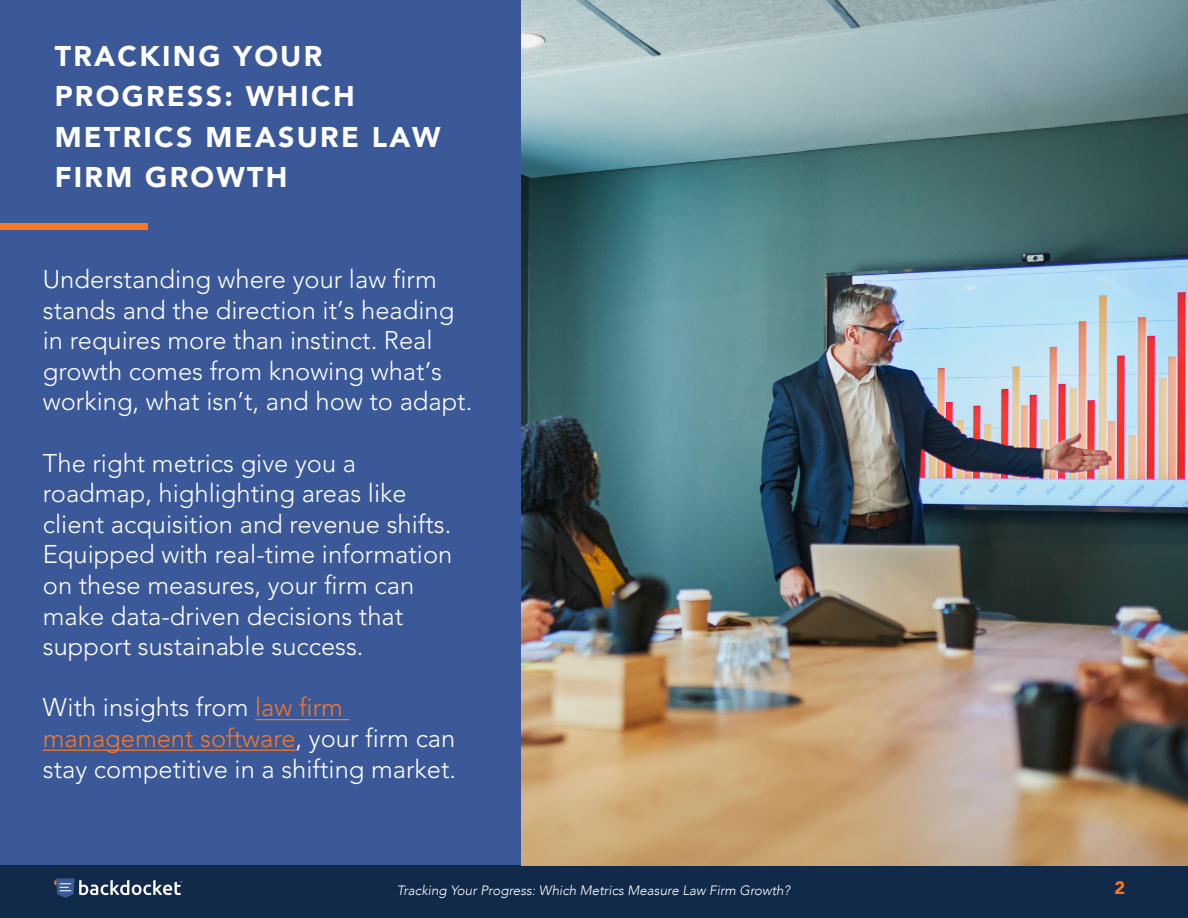
<style>
.page{position:relative;width:1188px;height:918px;background:#fff}
.page>*{position:absolute;margin:0;border:0;box-sizing:border-box;transform-origin:0 0}
.t1{font:900 28.5px/40.5px "Avenir";letter-spacing:.08em;color:#fff}
.t2{font:300 25.5px/30.6px "Avenir";color:#fff}
.t3{font:900 18px "Avenir";color:#f47721}
.t4{font:italic 300 13.5px "Avenir";color:#fff}
.s1{color:#f47827}
</style>
<div class="page">
<div style="left:0;top:865px;width:1188px;height:53px;background:#112a4a"></div>
<svg style="left:54px;top:878px;width:128px;height:20px"></svg>
<div style="left:0;top:0;width:521px;height:865px;background:#3b5898"></div>
<hr style="left:255px;top:719px;width:95px;height:1px;background:#f47827">
<hr style="left:43px;top:750px;width:253px;height:1px;background:#f47827">
<div style="left:0;top:224px;width:147px;height:6px;background:#f47825"></div>
<img style="left:521px;top:0;width:667px;height:865px">
<p class="t1" style="left:55px;top:35px;width:388px">TRACKING YOUR<br>PROGRESS: WHICH<br>METRICS MEASURE LAW<br>FIRM GROWTH</p>
<p class="t2" style="left:43px;top:265px;width:431px">Understanding where your law firm stands and the direction it’s heading in requires more than instinct. Real growth comes from knowing what’s working, what isn’t, and how to adapt.</p>
<p class="t2" style="left:43px;top:448px;width:411px">The right metrics give you a roadmap, highlighting areas like client acquisition and revenue shifts.<br>Equipped with real-time information on these measures, your firm can make data-driven decisions that support sustainable success.</p>
<p class="t2" style="left:43px;top:693px;width:415px">With insights from <span class="s1">law firm management software</span>, your firm can stay competitive in a shifting market.</p>
<p class="t4" style="left:397px;top:882px;width:395px">Tracking Your Progress: Which Metrics Measure Law Firm Growth?</p>
<p class="t3" style="left:1115px;top:872px;width:12px">2</p>
</div>
